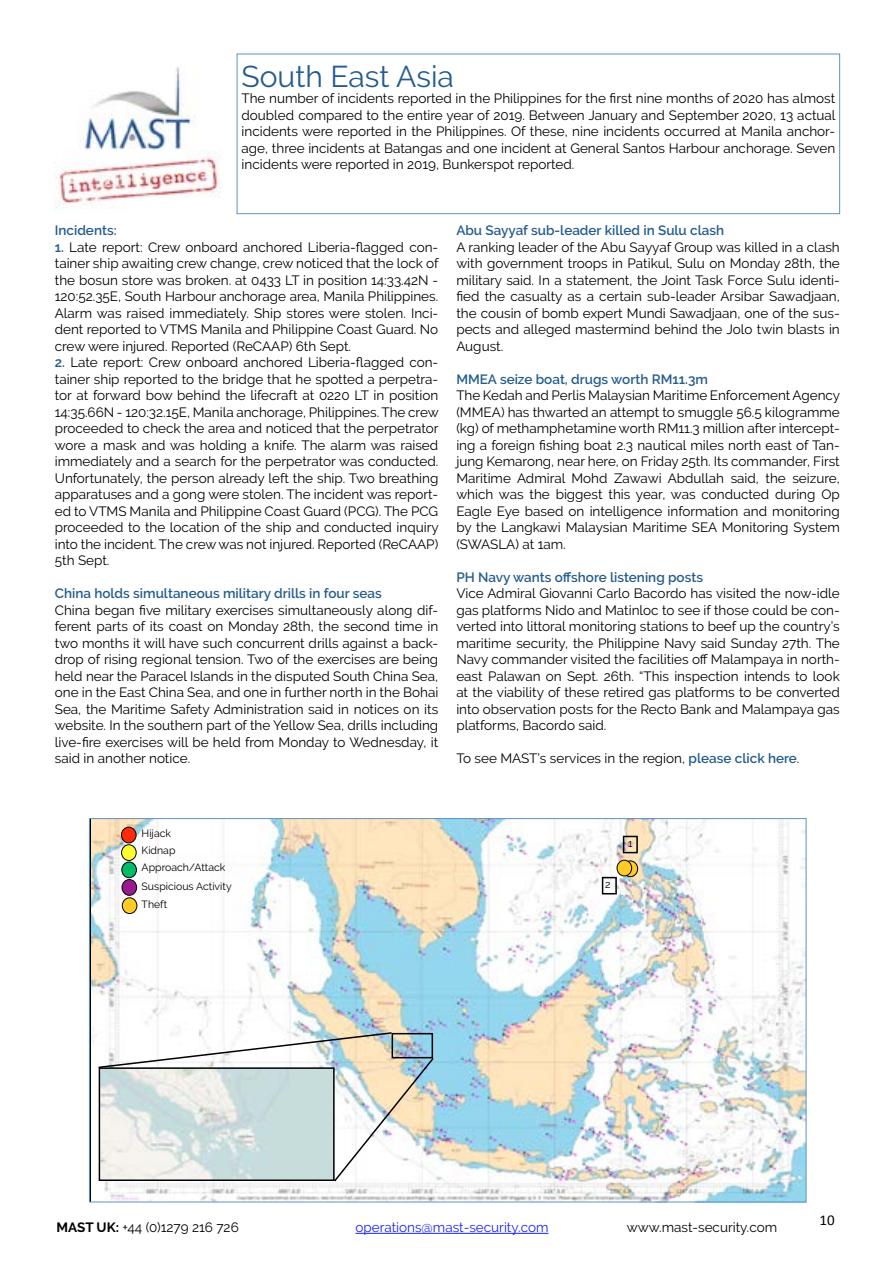
<style>
.page{position:relative;width:893px;height:1263px;background:#fff}
.page>*{position:absolute;margin:0;border:0;box-sizing:border-box;transform-origin:0 0}
.t1{font:30px "Raleway";color:#255c8e}
.t2{font:15px "Calibri";color:#000}
.t3{font:13.5px/16.5px "Raleway";color:#000;text-align:justify}
.t4{font:600 13.5px "Raleway";color:#255c8e}
.t5{font:13.5px "Raleway";color:#1922fb}
.t6{font:10.5px/17px "Raleway";color:#000}
.s1{font-weight:600;color:#255c8e}
.s2{font-weight:700}
</style>
<div class="page">
<img style="left:91px;top:820px;width:713px;height:380px">
<div style="left:121px;top:827px;width:15px;height:16px;background:#ff2b06;border-radius:50%"></div>
<div style="left:121px;top:827px;width:15px;height:16px;border:1px solid #000;border-radius:50%"></div>
<div style="left:122px;top:879px;width:15px;height:16px;background:#971c90;border-radius:50%"></div>
<div style="left:122px;top:879px;width:15px;height:16px;border:1px solid #000;border-radius:50%"></div>
<div style="left:122px;top:862px;width:14px;height:16px;background:#00bb67;border-radius:50%"></div>
<div style="left:122px;top:862px;width:15px;height:16px;border:1px solid #000;border-radius:50%"></div>
<div style="left:122px;top:845px;width:14px;height:15px;background:#fefd32;border-radius:50%"></div>
<div style="left:121px;top:844px;width:15px;height:17px;border:1px solid #000;border-radius:50%"></div>
<div style="left:122px;top:898px;width:15px;height:15px;background:#ffcb26;border-radius:50%"></div>
<div style="left:122px;top:898px;width:15px;height:16px;border:1px solid #000;border-radius:50%"></div>
<hr style="left:355px;top:1233px;width:193px;height:1px;background:#1922fb">
<svg style="left:97px;top:1031px;width:338px;height:152px"></svg>
<div style="left:623px;top:836px;width:15px;height:17px;border:2px solid #000"></div>
<svg style="left:623px;top:861px;width:15px;height:16px"></svg>
<div style="left:623px;top:861px;width:15px;height:16px;border:1px solid #000;border-radius:50%"></div>
<div style="left:602px;top:877px;width:15px;height:17px;border:2px solid #000"></div>
<div style="left:617px;top:860px;width:15px;height:16px;background:#ffcb26;border-radius:50%"></div>
<div style="left:617px;top:860px;width:15px;height:16px;border:1px solid #000;border-radius:50%"></div>
<div style="left:392px;top:1033px;width:41px;height:25px;border:2px solid #000"></div>
<div style="left:237px;top:54px;width:603px;height:160px;border:1px solid #5e93c7"></div>
<img style="left:54px;top:67px;width:166px;height:144px">
<h1 class="t1" style="left:242px;top:59px;width:214px">South East Asia</h1>
<p class="t3" style="left:242px;top:90px;width:596px">The number of incidents reported in the Philippines for the first nine months of 2020 has almost doubled compared to the entire year of 2019. Between January and September 2020, 13 actual incidents were reported in the Philippines. Of these, nine incidents occurred at Manila anchor&shy;age, three incidents at Batangas and one incident at General Santos Harbour anchorage. Seven incidents were reported in 2019, Bunkerspot reported.</p>
<p class="t4" style="left:55px;top:223px;width:63px">Incidents:</p>
<p class="t3" style="left:55px;top:239px;width:385px"><span class="s1">1.</span> Late report: Crew onboard anchored Liberia-flagged con&shy;tainer ship awaiting crew change, crew noticed that the lock of the bosun store was broken. at 0433 LT in position 14:33.42N - 120:52.35E, South Harbour anchorage area, Manila Philippines.<br>Alarm was raised immediately. Ship stores were stolen. Inci&shy;dent reported to VTMS Manila and Philippine Coast Guard. No crew were injured. Reported (ReCAAP) 6th Sept.</p>
<p class="t3" style="left:55px;top:354px;width:385px"><span class="s1">2.</span> Late report: Crew onboard anchored Liberia-flagged con&shy;tainer ship reported to the bridge that he spotted a perpetra&shy;tor at forward bow behind the lifecraft at 0220 LT in position 14:35.66N - 120:32.15E, Manila anchorage, Philippines. The crew proceeded to check the area and noticed that the perpetrator wore a mask and was holding a knife. The alarm was raised immediately and a search for the perpetrator was conducted.<br>Unfortunately, the person already left the ship. Two breathing apparatuses and a gong were stolen. The incident was report&shy;ed to VTMS Manila and Philippine Coast Guard (PCG). The PCG proceeded to the location of the ship and conducted inquiry into the incident. The crew was not injured. Reported (ReCAAP)<br>5th Sept.</p>
<p class="t4" style="left:55px;top:586px;width:328px">China holds simultaneous military drills in four seas</p>
<p class="t3" style="left:55px;top:602px;width:385px">China began five military exercises simultaneously along dif&shy;ferent parts of its coast on Monday 28th, the second time in two months it will have such concurrent drills against a back&shy;drop of rising regional tension. Two of the exercises are being held near the Paracel Islands in the disputed South China Sea, one in the East China Sea, and one in further north in the Bohai Sea, the Maritime Safety Administration said in notices on its website. In the southern part of the Yellow Sea, drills including live-fire exercises will be held from Monday to Wednesday, it said in another notice.</p>
<p class="t4" style="left:456px;top:223px;width:269px">Abu Sayyaf sub-leader killed in Sulu clash</p>
<p class="t3" style="left:456px;top:239px;width:385px">A ranking leader of the Abu Sayyaf Group was killed in a clash with government troops in Patikul, Sulu on Monday 28th, the military said. In a statement, the Joint Task Force Sulu identi&shy;fied the casualty as a certain sub-leader Arsibar Sawadjaan, the cousin of bomb expert Mundi Sawadjaan, one of the sus&shy;pects and alleged mastermind behind the Jolo twin blasts in August.</p>
<p class="t4" style="left:456px;top:371px;width:253px">MMEA seize boat, drugs worth RM11.3m</p>
<p class="t3" style="left:456px;top:387px;width:385px">The Kedah and Perlis Malaysian Maritime Enforcement Agency (MMEA) has thwarted an attempt to smuggle 56.5 kilogramme (kg) of methamphetamine worth RM11.3 million after intercept&shy;ing a foreign fishing boat 2.3 nautical miles north east of Tan&shy;jung Kemarong, near here, on Friday 25th. Its commander, First Maritime Admiral Mohd Zawawi Abdullah said, the seizure, which was the biggest this year, was conducted during Op Eagle Eye based on intelligence information and monitoring by the Langkawi Malaysian Maritime SEA Monitoring System (SWASLA) at 1am.</p>
<p class="t4" style="left:456px;top:569px;width:248px">PH Navy wants offshore listening posts</p>
<p class="t3" style="left:456px;top:585px;width:385px">Vice Admiral Giovanni Carlo Bacordo has visited the now-idle gas platforms Nido and Matinloc to see if those could be con&shy;verted into littoral monitoring stations to beef up the country’s maritime security, the Philippine Navy said Sunday 27th. The Navy commander visited the facilities off Malampaya in north&shy;east Palawan on Sept. 26th. “This inspection intends to look at the viability of these retired gas platforms to be converted into observation posts for the Recto Bank and Malampaya gas platforms, Bacordo said.</p>
<p class="t3" style="left:456px;top:750px;width:345px">To see MAST’s services in the region, <span class="s1">please click here</span>.</p>
<p class="t6" style="left:142px;top:825px;width:85px">Hijack<br>Kidnap<br>Approach/Attack</p>
<p class="t6" style="left:142px;top:877px;width:92px;line-height:18.5px">Suspicious Activity<br>Theft</p>
<p class="t6" style="left:605px;top:876px;width:7px">2</p>
<p class="t6" style="left:628px;top:835px;width:6px">1</p>
<p class="t3" style="left:57px;top:1219px;width:184px"><span class="s2">MAST UK:</span> +44 (0)1279 216 726</p>
<p class="t5" style="left:355px;top:1220px;width:195px">operations@mast-security.com</p>
<p class="t3" style="left:627px;top:1219px;width:152px">www.mast-security.com</p>
<p class="t2" style="left:819px;top:1210px;width:17px">10</p>
</div>
